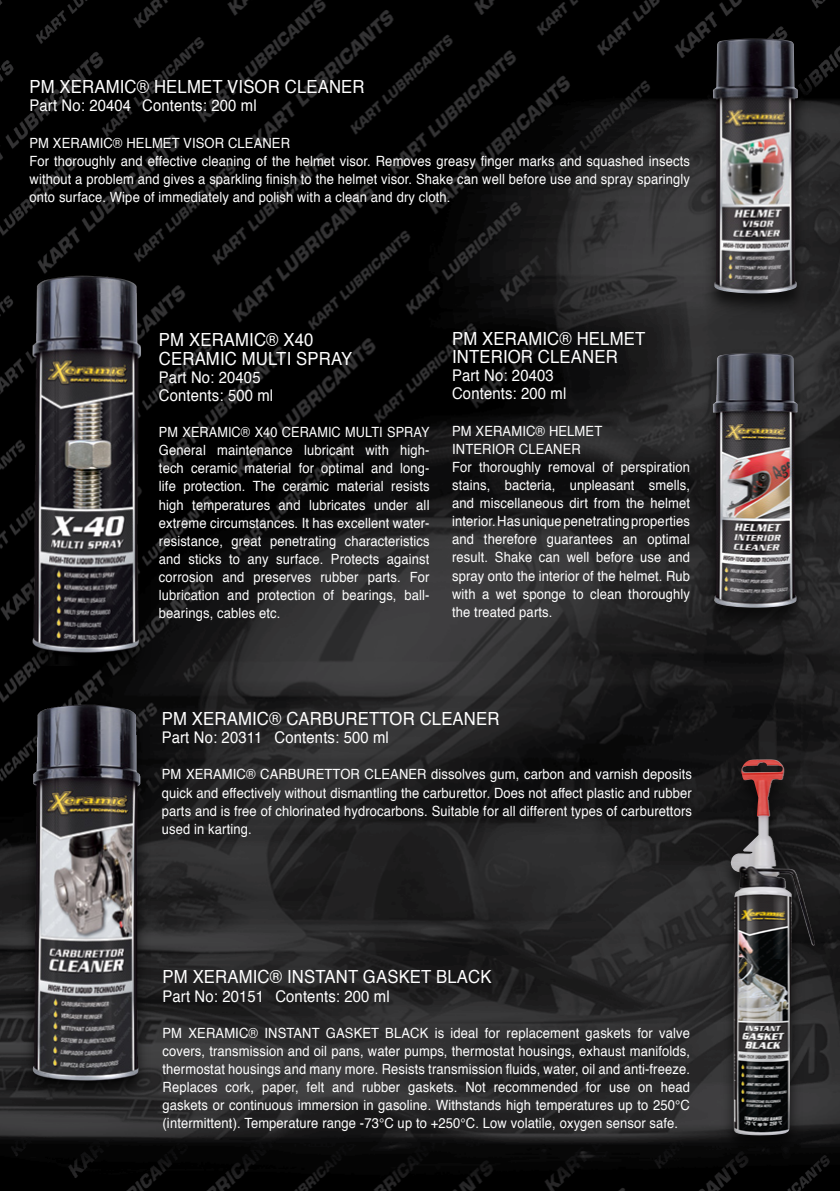
<style>
.page{position:relative;width:840px;height:1191px;background:#fff}
.page>*{position:absolute;margin:0;border:0;box-sizing:border-box;transform-origin:0 0}
.t1{font:18.2px "Helvetica";letter-spacing:.01em;color:#fff;scale:.92 1}
.t2{font:16px "Helvetica";letter-spacing:.01em;color:#fff;scale:.92 1}
.t3{font:14px/18.2px "Helvetica";letter-spacing:.01em;color:#fff;text-align:justify;scale:.92 1}
.t4{font:14px/18.2px "Helvetica";letter-spacing:.01em;color:#fff;text-align:justify;scale:.9 1}
</style>
<div class="page">
<img style="left:0;top:0;width:839px;height:1191px">
<div style="left:697px;top:349px;width:114px;height:285px;background:#000;opacity:.7"></div>
<img style="left:712px;top:353px;width:85px;height:255px">
<div style="left:697px;top:35px;width:114px;height:285px;background:#000;opacity:.7"></div>
<img style="left:712px;top:39px;width:85px;height:254px">
<div style="left:18px;top:272px;width:137px;height:412px;background:#000;opacity:.7"></div>
<img style="left:15px;top:261px;width:143px;height:404px">
<div style="left:716px;top:755px;width:112px;height:406px;background:#000;opacity:.7"></div>
<img style="left:730px;top:759px;width:84px;height:376px">
<div style="left:19px;top:701px;width:136px;height:407px;background:#000;opacity:.7"></div>
<img style="left:30px;top:704px;width:110px;height:381px">
<p class="t1" style="left:29px;top:73px;width:365px">PM XERAMIC® HELMET VISOR CLEANER</p>
<p class="t2" style="left:29px;top:93px;width:248px">Part No: 20404 Contents: 200 ml</p>
<p class="t3" style="left:29px;top:134px;width:284px">PM XERAMIC® HELMET VISOR CLEANER</p>
<p class="t3" style="left:29px;top:152px;width:719px">For thoroughly and effective cleaning of the helmet visor. Removes greasy finger marks and squashed insects without a problem and gives a sparkling finish to the helmet visor. Shake can well before use and spray sparingly onto surface. Wipe of immediately and polish with a clean and dry cloth.</p>
<p class="t1" style="left:159px;top:326px;width:169px">PM XERAMIC® X40</p>
<p class="t1" style="left:159px;top:344px;width:211px">CERAMIC MULTI SPRAY</p>
<p class="t2" style="left:159px;top:365px;width:112px">Part No: 20405</p>
<p class="t2" style="left:159px;top:383px;width:126px">Contents: 500 ml</p>
<p class="t4" style="left:159px;top:423px;width:302px">PM XERAMIC® X40 CERAMIC MULTI SPRAY General maintenance lubricant with high&shy;tech ceramic material for optimal and long&shy;life protection. The ceramic material resists high temperatures and lubricates under all extreme circumstances. It has excellent water&shy;resistance, great penetrating characteristics and sticks to any surface. Protects against corrosion and preserves rubber parts. For lubrication and protection of bearings, ball&shy;bearings, cables etc.</p>
<p class="t1" style="left:452px;top:324px;width:211px">PM XERAMIC® HELMET</p>
<p class="t1" style="left:452px;top:343px;width:181px">INTERIOR CLEANER</p>
<p class="t2" style="left:452px;top:363px;width:112px">Part No: 20403</p>
<p class="t2" style="left:452px;top:381px;width:126px">Contents: 200 ml</p>
<p class="t3" style="left:452px;top:422px;width:165px">PM XERAMIC® HELMET</p>
<p class="t3" style="left:452px;top:440px;width:141px">INTERIOR CLEANER</p>
<p class="t3" style="left:452px;top:458px;width:260px">For thoroughly removal of perspiration stains, bacteria, unpleasant smells, and miscellaneous dirt from the helmet interior. Has unique penetrating properties and therefore guarantees an optimal result. Shake can well before use and spray onto the interior of the helmet. Rub with a wet sponge to clean thoroughly the treated parts.</p>
<p class="t1" style="left:162px;top:704px;width:368px">PM XERAMIC® CARBURETTOR CLEANER</p>
<p class="t2" style="left:162px;top:725px;width:248px">Part No: 20311 Contents: 500 ml</p>
<p class="t3" style="left:162px;top:766px;width:577px">PM XERAMIC® CARBURETTOR CLEANER dissolves gum, carbon and varnish deposits quick and effectively without dismantling the carburettor. Does not affect plastic and rubber parts and is free of chlorinated hydrocarbons. Suitable for all different types of carburettors used in karting.</p>
<p class="t1" style="left:162px;top:963px;width:359px">PM XERAMIC® INSTANT GASKET BLACK</p>
<p class="t2" style="left:162px;top:983px;width:248px">Part No: 20151 Contents: 200 ml</p>
<p class="t3" style="left:162px;top:1024px;width:574px">PM XERAMIC® INSTANT GASKET BLACK is ideal for replacement gaskets for valve covers, transmission and oil pans, water pumps, thermostat housings, exhaust manifolds, thermostat housings and many more. Resists transmission fluids, water, oil and anti-freeze.<br>Replaces cork, paper, felt and rubber gaskets. Not recommended for use on head gaskets or continuous immersion in gasoline. Withstands high temperatures up to 250°C (intermittent). Temperature range -73°C up to +250°C. Low volatile, oxygen sensor safe.</p>
</div>
